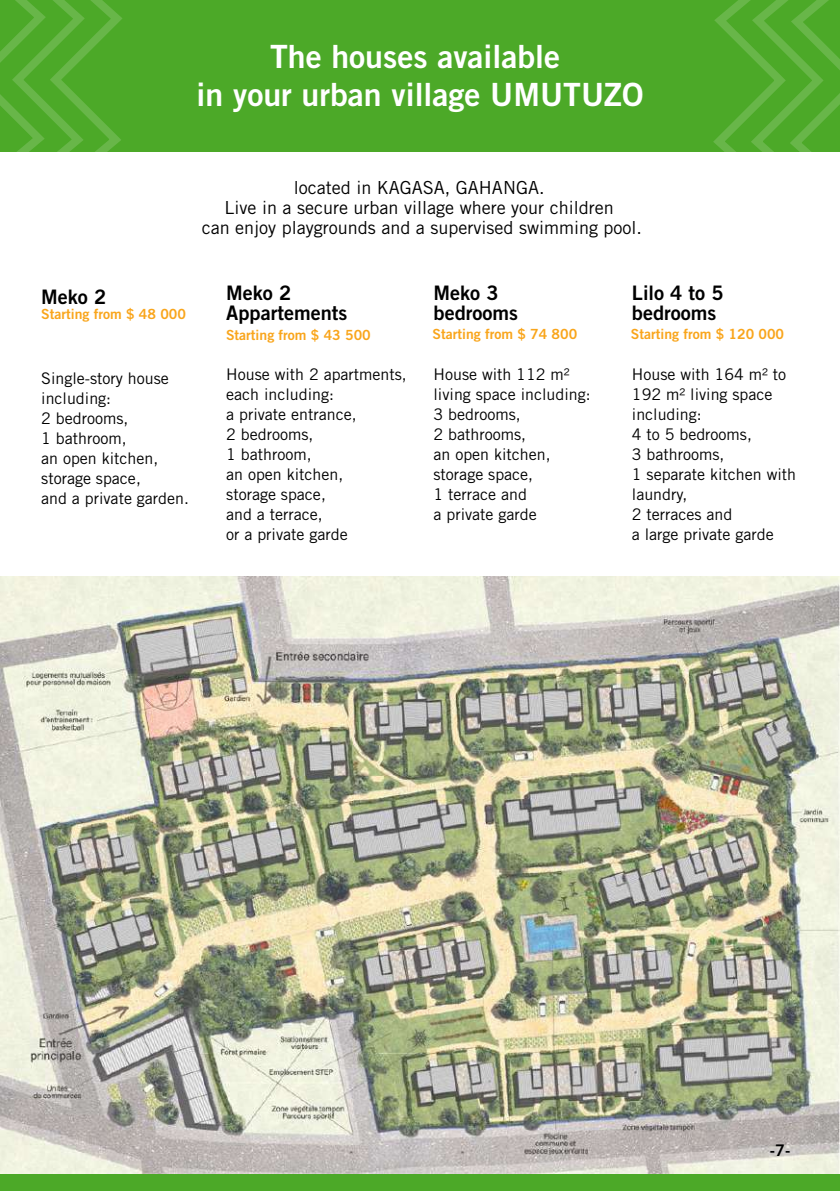
<style>
.page{position:relative;width:840px;height:1191px;background:#fff}
.page>*{position:absolute;margin:0;border:0;box-sizing:border-box;transform-origin:0 0}
.t1{font:32px/38.4px "Trade Gothic LT Std Bd 2";color:#fff;text-align:center}
.t2{font:20px/20px "Trade Gothic LT Std Bd 2";color:#000}
.t3{font:18px/20px "Trade Gothic LT Std";color:#000;text-align:center}
.t4{font:16px/20px "Trade Gothic LT Std";color:#000}
.t5{font:16px "Trade Gothic LT Std Bd 2";color:#000}
.t6{font:14px "Trade Gothic LT Std Bd 2";color:#f9a51b}
</style>
<div class="page">
<div style="left:0;top:0;width:839px;height:151px;background:#4ca928"></div>
<svg style="left:0;top:0;width:122px;height:152px"></svg>
<svg style="left:712px;top:0;width:127px;height:152px"></svg>
<div style="left:0;top:1170px;width:839px;height:20px;background:#4ca928"></div>
<img style="left:0;top:576px;width:839px;height:597px">
<h1 class="t1" style="left:196px;top:36px;width:448px">The houses available<br>in your urban village UMUTUZO</h1>
<p class="t3" style="left:201px;top:177px;width:441px">located in KAGASA, GAHANGA.<br>Live in a secure urban village where your children<br>can enjoy playgrounds and a supervised swimming pool.</p>
<p class="t2" style="left:41px;top:287px;width:66px">Meko 2</p>
<p class="t6" style="left:41px;top:306px;width:146px">Starting from $ 48 000</p>
<p class="t4" style="left:41px;top:368px;width:149px">Single-story house including:<br>2 bedrooms,<br>1 bathroom,<br>an open kitchen, storage space,<br>and a private garden.</p>
<p class="t2" style="left:226px;top:282px;width:123px">Meko 2<br>Appartements</p>
<p class="t2" style="left:433px;top:282px;width:86px">Meko 3 bedrooms</p>
<p class="t2" style="left:631px;top:282px;width:93px">Lilo 4 to 5 bedrooms</p>
<p class="t6" style="left:226px;top:326px;width:146px">Starting from $ 43 500</p>
<p class="t6" style="left:432px;top:325px;width:146px">Starting from $ 74 800</p>
<p class="t6" style="left:630px;top:325px;width:155px">Starting from $ 120 000</p>
<p class="t4" style="left:226px;top:364px;width:182px">House with 2 apartments, each including:<br>a private entrance,<br>2 bedrooms,<br>1 bathroom,<br>an open kitchen,<br>storage space,<br>and a terrace,<br>or a private garde</p>
<p class="t4" style="left:433px;top:364px;width:158px">House with 112 m² living space including:<br>3 bedrooms,<br>2 bathrooms,<br>an open kitchen, storage space,<br>1 terrace and<br>a private garde</p>
<p class="t4" style="left:631px;top:364px;width:165px">House with 164 m² to<br>192 m² living space including:<br>4 to 5 bedrooms,<br>3 bathrooms,<br>1 separate kitchen with laundry,<br>2 terraces and<br>a large private garde</p>
<p class="t5" style="left:769px;top:1140px;width:22px">-7-</p>
</div>
